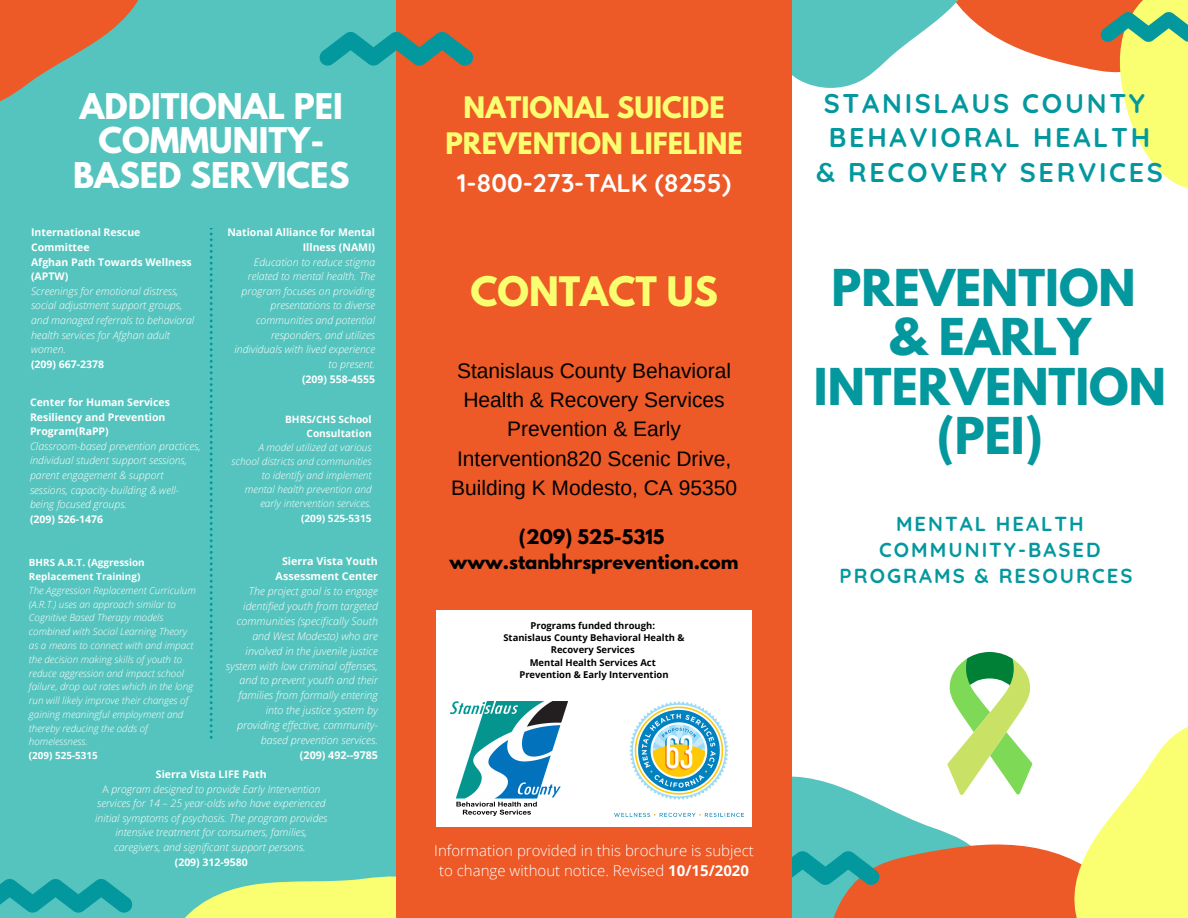
<style>
.page{position:relative;width:1188px;height:918px;background:#fff}
.page>*{position:absolute;margin:0;border:0;box-sizing:border-box;transform-origin:0 0}
.t1{font:700 45px/49.5px "League Spartan";color:#03989e;text-align:center}
.t2{font:700 36px "League Spartan";color:#f9ff70}
.t3{font:700 31.5px/34.8px "League Spartan";color:#fff;text-align:center}
.t4{font:700 27px/34.8px "Quicksand";letter-spacing:.1em;color:#03989e;text-align:center}
.t5{font:700 26.25px/36px "League Spartan";color:#f9ff70;text-align:center}
.t6{font:700 25.5px "Quicksand";color:#fff}
.t7{font:21px/29.2px "Arimo";color:#000;text-align:center}
.t8{font:700 20.25px/25.8px "Quicksand";letter-spacing:.1em;color:#03989e;text-align:center}
.t9{font:700 18px/24.8px "League Spartan";color:#000;text-align:center}
.t10{font:300 15px/20.4px "Open Sans";color:#fff;text-align:center}
.t11{font:italic 300 10.65px/15px "Open Sans";color:#fff;text-align:right}
.t12{font:700 10.65px/15px "Open Sans";color:#fff;text-align:center}
.t13{font:italic 300 10.5px/14.7px "Open Sans";color:#fff}
.t14{font:700 10.5px/14.7px "Open Sans";color:#fff}
.t15{font:italic 300 10.2px/14.1px "Open Sans";color:#fff;text-align:right}
.t16{font:700 10.2px/14.1px "Open Sans";color:#fff;text-align:right}
.t17{font:italic 300 9.9px/13.8px "Open Sans";color:#fff}
.t18{font:700 9.9px/13.8px "Open Sans";color:#fff}
.t19{font:700 9.45px/12.5px "Open Sans";color:#000;text-align:center}
.s1{font-weight:700;font-style:normal}
.s2{font-style:normal}
.s3{font-weight:700}
</style>
<div class="page">
<div style="left:0;top:0;width:396px;height:918px;background:#56c4be"></div>
<svg style="left:132px;top:876px;width:264px;height:42px;fill:#f9ff70"></svg>
<svg style="left:792px;top:783px;width:268px;height:135px"></svg>
<svg style="left:792px;top:851px;width:88px;height:34px;background:#2ca6a6"></svg>
<svg style="left:1060px;top:727px;width:128px;height:191px"></svg>
<svg style="left:792px;top:0;width:396px;height:189px"></svg>
<div style="left:396px;top:0;width:396px;height:918px;background:#ed5927"></div>
<svg style="left:0;top:0;width:139px;height:102px"></svg>
<svg style="left:319px;top:32px;width:154px;height:34px"></svg>
<svg style="left:0;top:879px;width:132px;height:34px"></svg>
<div style="left:437px;top:610px;width:315px;height:217px;background:#fff"></div>
<img style="left:451px;top:702px;width:117px;height:114px">
<img style="left:615px;top:702px;width:128px;height:115px">
<svg style="left:947px;top:652px;width:85px;height:143px"></svg>
<svg style="left:210px;top:229px;width:3px;height:510px"></svg>
<h3 class="t3" style="left:73px;top:93px;width:278px">ADDITIONAL PEI<br>COMMUNITY-<br>BASED SERVICES</h3>
<p class="t14" style="left:31px;top:225px;width:162px">International Rescue<br>Committee<br>Afghan Path Towards Wellness (APTW)</p>
<p class="t13" style="left:31px;top:283px;width:165px">Screenings for emotional distress, social adjustment support groups, and managed referrals to behavioral health services for Afghan adult women.</p>
<p class="t14" style="left:31px;top:357px;width:75px">(209) 667-2378</p>
<p class="t14" style="left:30px;top:394px;width:142px">Center for Human Services<br>Resiliency and Prevention<br>Program(RaPP)</p>
<p class="t13" style="left:30px;top:438px;width:172px">Classroom-based prevention practices, individual student support sessions, parent engagement &amp; support sessions, capacity-building &amp; well&shy;being focused groups.</p>
<p class="t14" style="left:30px;top:511px;width:75px">(209) 526-1476</p>
<p class="t18" style="left:29px;top:556px;width:117px">BHRS A.R.T. (Aggression<br>Replacement Training)</p>
<p class="t17" style="left:29px;top:583px;width:168px">The Aggression Replacement Curriculum (A.R.T.) uses an approach similar to Cognitive Based Therapy models combined with Social Learning Theory as a means to connect with and impact the decision making skills of youth to reduce aggression and impact school failure, drop out rates which in the long run will likely improve their changes of gaining meaningful employment and thereby reducing the odds of homelessness.</p>
<p class="t18" style="left:29px;top:748px;width:70px">(209) 525-5315</p>
<p class="t14" style="left:227px;top:225px;width:149px;text-align:right">National Alliance for Mental<br>Illness (NAMI)</p>
<p class="t13" style="left:234px;top:254px;width:142px;text-align:right">Education to reduce stigma related to mental health. The program focuses on providing presentations to diverse communities and potential responders, and utilizes individuals with lived experience to present.</p>
<p class="t14" style="left:302px;top:371px;width:75px">(209) 558-4555</p>
<p class="t16" style="left:285px;top:412px;width:88px">BHRS/CHS School<br>Consultation</p>
<p class="t15" style="left:232px;top:440px;width:142px">A model utilized at various school districts and communities to identify and implement mental health prevention and early intervention services.</p>
<p class="t16" style="left:301px;top:511px;width:72px">(209) 525-5315</p>
<p class="t12" style="left:276px;top:553px;width:104px">Sierra Vista Youth<br>Assessment Center</p>
<p class="t11" style="left:226px;top:583px;width:154px">The project goal is to engage identified youth from targeted communities (specifically South and West Modesto) who are involved in the juvenile justice system with low criminal offenses, and to prevent youth and their families from formally entering into the justice system by providing effective, community&shy;based prevention services.</p>
<p class="t12" style="left:300px;top:747px;width:80px">(209) 492--9785</p>
<p class="t13" style="left:95px;top:767px;width:234px;text-align:center"><span class="s1">Sierra Vista LIFE Path<br></span><span class="s2">A</span> program designed to provide Early Intervention services for 14 – 25 year-olds who have experienced initial symptoms of psychosis. The program provides intensive treatment for consumers, families, caregivers, and significant support persons.</p>
<p class="t14" style="left:175px;top:854px;width:75px">(209) 312-9580</p>
<h3 class="t5" style="left:445px;top:92px;width:299px">NATIONAL SUICIDE<br>PREVENTION LIFELINE</h3>
<h3 class="t6" style="left:457px;top:166px;width:276px">1-800-273-TALK (8255)</h3>
<h2 class="t2" style="left:470px;top:273px;width:249px">CONTACT US</h2>
<h3 class="t7" style="left:451px;top:356px;width:287px">Stanislaus County Behavioral<br>Health &amp; Recovery Services<br>Prevention &amp; Early<br>Intervention820 Scenic Drive,<br>Building K Modesto, CA 95350</h3>
<h3 class="t9" style="left:450px;top:527px;width:290px">(209) 525-5315 www.stanbhrsprevention.com</h3>
<p class="t19" style="left:503px;top:619px;width:183px">Programs funded through:<br>Stanislaus County Behavioral Health &amp;<br>Recovery Services<br>Mental Health Services Act<br>Prevention &amp; Early Intervention</p>
<h3 class="t10" style="left:434px;top:840px;width:321px">Information provided in this brochure is subject to change without notice. Revised <span class="s3">10/15/2020</span></h3>
<h3 class="t4" style="left:816px;top:85px;width:349px">STANISLAUS COUNTY<br>BEHAVIORAL HEALTH &amp; RECOVERY SERVICES</h3>
<h1 class="t1" style="left:814px;top:269px;width:354px">PREVENTION &amp; EARLY<br>INTERVENTION (PEI)</h1>
<h3 class="t8" style="left:840px;top:511px;width:294px">MENTAL HEALTH<br>COMMUNITY-BASED<br>PROGRAMS &amp; RESOURCES</h3>
</div>
